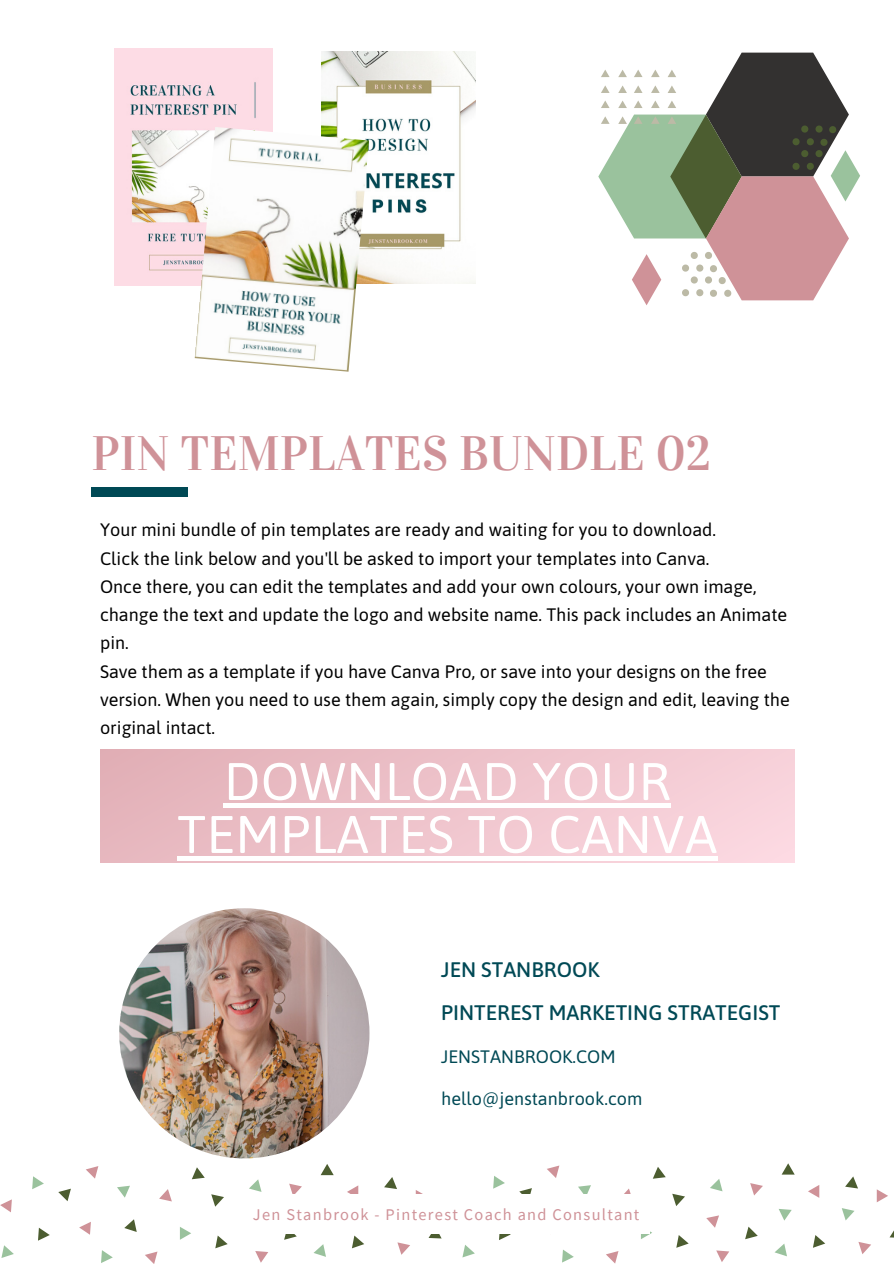
<style>
.page{position:relative;width:894px;height:1264px;background:#fff}
.page>*{position:absolute;margin:0;border:0;box-sizing:border-box;transform-origin:0 0}
.t1{font:52.65px/52.9px "Asap";letter-spacing:.005em;color:#fff;text-align:center}
.t2{font:48px "Vidaloka";color:#cf9298}
.t3{font:500 21px "Asap";color:#004955}
.t4{font:18px/28.2px "Asap";color:#000}
.t5{font:18px "Asap";color:#004955}
.t6{font:16.35px "Source Sans Pro";letter-spacing:.08em;color:#cf9298}
</style>
<div class="page">
<div style="left:91px;top:487px;width:97px;height:9px;background:#004955"></div>
<img style="left:119px;top:908px;width:250px;height:250px;border-radius:50%">
<svg style="left:624px;top:1188px;width:7px;height:6px"></svg>
<svg style="left:606px;top:1251px;width:12px;height:12px"></svg>
<svg style="left:547px;top:1165px;width:12px;height:13px"></svg>
<svg style="left:706px;top:1215px;width:12px;height:12px"></svg>
<svg style="left:750px;top:1183px;width:12px;height:12px"></svg>
<svg style="left:808px;top:1185px;width:11px;height:12px"></svg>
<svg style="left:716px;top:1250px;width:13px;height:12px"></svg>
<svg style="left:876px;top:1189px;width:11px;height:13px"></svg>
<svg style="left:858px;top:1242px;width:13px;height:12px"></svg>
<svg style="left:519px;top:1188px;width:13px;height:6px"></svg>
<svg style="left:499px;top:1234px;width:11px;height:6px"></svg>
<svg style="left:672px;top:1193px;width:12px;height:13px"></svg>
<svg style="left:745px;top:1226px;width:12px;height:13px"></svg>
<svg style="left:782px;top:1163px;width:12px;height:11px"></svg>
<svg style="left:813px;top:1235px;width:12px;height:12px"></svg>
<svg style="left:845px;top:1176px;width:12px;height:12px"></svg>
<svg style="left:676px;top:1235px;width:12px;height:12px"></svg>
<svg style="left:653px;top:1167px;width:12px;height:11px"></svg>
<svg style="left:578px;top:1185px;width:13px;height:9px"></svg>
<svg style="left:462px;top:1245px;width:12px;height:12px"></svg>
<svg style="left:641px;top:1231px;width:11px;height:8px"></svg>
<svg style="left:493px;top:1176px;width:12px;height:12px"></svg>
<svg style="left:562px;top:1249px;width:11px;height:13px"></svg>
<svg style="left:779px;top:1209px;width:12px;height:11px"></svg>
<svg style="left:842px;top:1208px;width:12px;height:12px"></svg>
<svg style="left:710px;top:1179px;width:12px;height:12px"></svg>
<svg style="left:774px;top:1244px;width:12px;height:12px"></svg>
<svg style="left:79px;top:1222px;width:12px;height:12px"></svg>
<svg style="left:0;top:1199px;width:12px;height:13px"></svg>
<svg style="left:159px;top:1189px;width:13px;height:12px"></svg>
<svg style="left:145px;top:1251px;width:12px;height:12px"></svg>
<svg style="left:86px;top:1166px;width:12px;height:12px"></svg>
<svg style="left:289px;top:1183px;width:13px;height:11px"></svg>
<svg style="left:347px;top:1185px;width:11px;height:9px"></svg>
<svg style="left:255px;top:1251px;width:13px;height:11px"></svg>
<svg style="left:415px;top:1190px;width:8px;height:4px"></svg>
<svg style="left:397px;top:1242px;width:13px;height:12px"></svg>
<svg style="left:58px;top:1188px;width:13px;height:13px"></svg>
<svg style="left:124px;top:1219px;width:13px;height:12px"></svg>
<svg style="left:38px;top:1228px;width:12px;height:12px"></svg>
<svg style="left:211px;top:1194px;width:13px;height:12px"></svg>
<svg style="left:284px;top:1234px;width:13px;height:5px"></svg>
<svg style="left:320px;top:1164px;width:13px;height:11px"></svg>
<svg style="left:352px;top:1235px;width:12px;height:13px"></svg>
<svg style="left:384px;top:1177px;width:13px;height:11px"></svg>
<svg style="left:428px;top:1234px;width:13px;height:4px"></svg>
<svg style="left:215px;top:1235px;width:12px;height:13px"></svg>
<svg style="left:192px;top:1167px;width:13px;height:12px"></svg>
<svg style="left:117px;top:1185px;width:13px;height:12px"></svg>
<svg style="left:1px;top:1245px;width:13px;height:12px"></svg>
<svg style="left:180px;top:1227px;width:11px;height:12px"></svg>
<svg style="left:32px;top:1176px;width:12px;height:13px"></svg>
<svg style="left:101px;top:1250px;width:12px;height:12px"></svg>
<svg style="left:249px;top:1179px;width:12px;height:12px"></svg>
<svg style="left:313px;top:1244px;width:13px;height:12px"></svg>
<svg style="left:598px;top:53px;width:261px;height:252px"></svg>
<div style="left:244px;top:1194px;width:405px;height:39px;background:#fff"></div>
<div style="left:100px;top:750px;width:694px;height:112px;background:linear-gradient(to right,#e4b3ba,#fad6df)"></div>
<img style="left:321px;top:51px;width:154px;height:232px">
<img style="left:115px;top:49px;width:157px;height:236px">
<img style="left:195px;top:127px;width:174px;height:245px">
<div style="left:224px;top:803px;width:446px;height:5px;background:#fff"></div>
<hr style="left:177px;top:856px;width:540px;height:4px;background:#fff">
<h2 class="t2" style="left:91px;top:425px;width:621px">PIN TEMPLATES BUNDLE 02</h2>
<p class="t4" style="left:100px;top:516px;width:691px">Your mini bundle of pin templates are ready and waiting for you to download.<br>Click the link below and you'll be asked to import your templates into Canva.<br>Once there, you can edit the templates and add your own colours, your own image, change the text and update the logo and website name. This pack includes an Animate pin.<br>Save them as a template if you have Canva Pro, or save into your designs on the free version. When you need to use them again, simply copy the design and edit, leaving the original intact.</p>
<h1 class="t1" style="left:177px;top:754px;width:541px">DOWNLOAD YOUR<br>TEMPLATES TO CANVA</h1>
<p class="t3" style="left:441px;top:957px;width:160px">JEN STANBROOK</p>
<p class="t3" style="left:441px;top:1000px;width:340px">PINTEREST MARKETING STRATEGIST</p>
<p class="t5" style="left:441px;top:1046px;width:176px">JENSTANBROOK.COM</p>
<p class="t5" style="left:441px;top:1088px;width:203px">hello@jenstanbrook.com</p>
<p class="t6" style="left:253px;top:1203px;width:388px">Jen Stanbrook - Pinterest Coach and Consultant</p>
</div>
